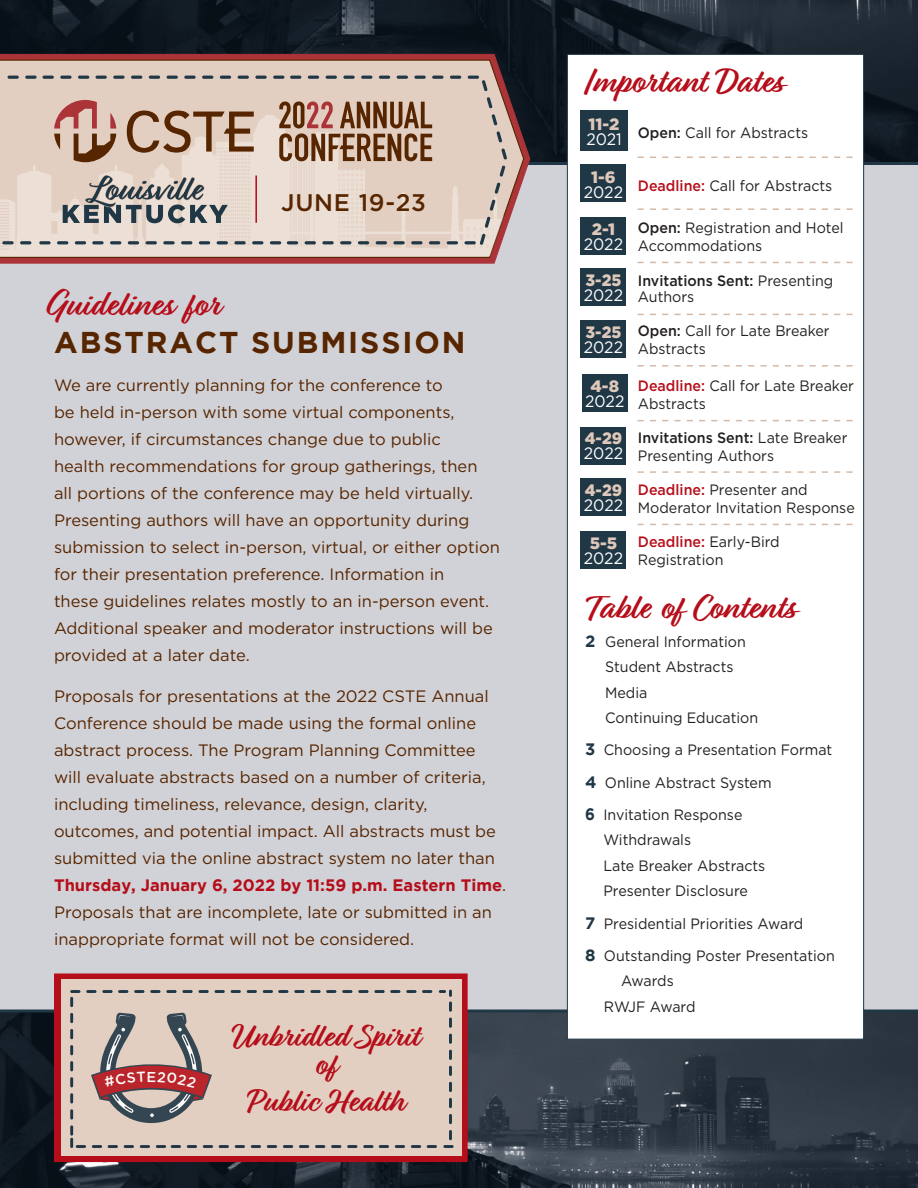
<style>
.page{position:relative;width:918px;height:1188px;background:#fff}
.page>*{position:absolute;margin:0;border:0;box-sizing:border-box;transform-origin:0 0}
.t1{font:700 36px "Relation";color:#b50e1a}
.t2{font:700 33px/37.5px "Relation Two";color:#b50e1a;text-align:center}
.t3{font:700 30px "Gotham";letter-spacing:.065em;color:#572500}
.t4{font:500 24px "Gotham";letter-spacing:.03em;color:#572500}
.t5{font:16.5px/27px "Gotham";color:#572500}
.t6{font:900 16.5px/15px "Gotham";color:#dec8ba;scale:.95 1}
.t7{font:16.5px/15px "Gotham";color:#fff;text-align:center;scale:.95 1}
.t8{font:900 16.5px/15px "Gotham";color:#dec8ba}
.t9{font:15px/25.5px "Gotham";color:#231f20;scale:.95 1}
.t10{font:15px "Gotham";letter-spacing:-.02em;color:#231f20;scale:.95 1}
.s1{font-weight:700;color:#b50e1a}
.s2{font-weight:400;color:#fff}
.s3{font-weight:500}
.s4{font-weight:900;color:#dec8ba}
.s5{font-weight:500;color:#b50e1a}
.s6{font-weight:700;font-size:16.5px;color:#203746}
</style>
<div class="page">
<img style="left:0;top:1012px;width:918px;height:176px">
<img style="left:0;top:0;width:918px;height:162px">
<div style="left:0;top:162px;width:918px;height:850px;background:#d1d2d7"></div>
<svg style="left:0;top:54px;width:531px;height:210px"></svg>
<svg style="left:0;top:59px;width:525px;height:200px"></svg>
<svg style="left:0;top:115px;width:524px;height:142px"></svg>
<svg style="left:487px;top:97px;width:5px;height:11px"></svg>
<svg style="left:485px;top:217px;width:5px;height:11px"></svg>
<svg style="left:490px;top:200px;width:5px;height:11px"></svg>
<svg style="left:492px;top:114px;width:15px;height:80px"></svg>
<svg style="left:358px;top:241px;width:11px;height:3px"></svg>
<svg style="left:429px;top:241px;width:11px;height:3px"></svg>
<svg style="left:376px;top:241px;width:11px;height:3px"></svg>
<svg style="left:411px;top:241px;width:12px;height:3px"></svg>
<svg style="left:393px;top:241px;width:12px;height:3px"></svg>
<svg style="left:340px;top:241px;width:11px;height:3px"></svg>
<svg style="left:287px;top:241px;width:11px;height:3px"></svg>
<svg style="left:305px;top:241px;width:11px;height:3px"></svg>
<svg style="left:322px;top:241px;width:12px;height:3px"></svg>
<svg style="left:447px;top:241px;width:11px;height:3px"></svg>
<svg style="left:464px;top:234px;width:21px;height:11px"></svg>
<svg style="left:163px;top:241px;width:12px;height:3px"></svg>
<svg style="left:234px;top:241px;width:12px;height:3px"></svg>
<svg style="left:181px;top:241px;width:11px;height:3px"></svg>
<svg style="left:217px;top:241px;width:11px;height:3px"></svg>
<svg style="left:199px;top:241px;width:11px;height:3px"></svg>
<svg style="left:146px;top:241px;width:11px;height:3px"></svg>
<svg style="left:92px;top:241px;width:12px;height:3px"></svg>
<svg style="left:110px;top:241px;width:11px;height:3px"></svg>
<svg style="left:128px;top:241px;width:11px;height:3px"></svg>
<svg style="left:252px;top:241px;width:11px;height:3px"></svg>
<svg style="left:270px;top:241px;width:11px;height:3px"></svg>
<svg style="left:39px;top:241px;width:12px;height:3px"></svg>
<svg style="left:57px;top:241px;width:11px;height:3px"></svg>
<svg style="left:75px;top:241px;width:11px;height:3px"></svg>
<svg style="left:290px;top:76px;width:11px;height:3px"></svg>
<svg style="left:308px;top:76px;width:11px;height:3px"></svg>
<svg style="left:361px;top:76px;width:11px;height:3px"></svg>
<svg style="left:450px;top:76px;width:11px;height:3px"></svg>
<svg style="left:432px;top:76px;width:11px;height:3px"></svg>
<svg style="left:468px;top:76px;width:19px;height:15px"></svg>
<svg style="left:414px;top:76px;width:12px;height:3px"></svg>
<svg style="left:326px;top:76px;width:11px;height:3px"></svg>
<svg style="left:397px;top:76px;width:11px;height:3px"></svg>
<svg style="left:343px;top:76px;width:12px;height:3px"></svg>
<svg style="left:379px;top:76px;width:11px;height:3px"></svg>
<svg style="left:96px;top:76px;width:11px;height:3px"></svg>
<svg style="left:113px;top:76px;width:12px;height:3px"></svg>
<svg style="left:167px;top:76px;width:11px;height:3px"></svg>
<svg style="left:255px;top:76px;width:12px;height:3px"></svg>
<svg style="left:238px;top:76px;width:11px;height:3px"></svg>
<svg style="left:273px;top:76px;width:11px;height:3px"></svg>
<svg style="left:220px;top:76px;width:11px;height:3px"></svg>
<svg style="left:131px;top:76px;width:11px;height:3px"></svg>
<svg style="left:202px;top:76px;width:11px;height:3px"></svg>
<svg style="left:149px;top:76px;width:11px;height:3px"></svg>
<svg style="left:184px;top:76px;width:12px;height:3px"></svg>
<svg style="left:60px;top:76px;width:12px;height:3px"></svg>
<svg style="left:43px;top:76px;width:11px;height:3px"></svg>
<svg style="left:78px;top:76px;width:11px;height:3px"></svg>
<svg style="left:8px;top:76px;width:11px;height:3px"></svg>
<svg style="left:25px;top:76px;width:12px;height:3px"></svg>
<svg style="left:2px;top:241px;width:12px;height:3px"></svg>
<svg style="left:20px;top:241px;width:11px;height:3px"></svg>
<svg style="left:127px;top:111px;width:127px;height:42px"></svg>
<svg style="left:54px;top:100px;width:62px;height:62px"></svg>
<svg style="left:279px;top:101px;width:153px;height:60px"></svg>
<svg style="left:63px;top:175px;width:165px;height:48px"></svg>
<hr style="left:255px;top:176px;width:2px;height:47px;background:#b50e1a">
<div style="left:567px;top:54px;width:297px;height:986px;background:#fff;border:1px solid #203746"></div>
<div style="left:581px;top:111px;width:47px;height:40px;background:#203746"></div>
<div style="left:580px;top:165px;width:46px;height:37px;background:#203746"></div>
<div style="left:580px;top:217px;width:46px;height:37px;background:#203746"></div>
<div style="left:581px;top:268px;width:45px;height:38px;background:#203746"></div>
<div style="left:581px;top:321px;width:45px;height:37px;background:#203746"></div>
<div style="left:582px;top:375px;width:46px;height:37px;background:#203746"></div>
<div style="left:580px;top:427px;width:46px;height:37px;background:#203746"></div>
<div style="left:580px;top:478px;width:46px;height:38px;background:#203746"></div>
<div style="left:580px;top:531px;width:46px;height:38px;background:#203746"></div>
<svg style="left:638px;top:157px;width:215px;height:1px"></svg>
<svg style="left:638px;top:208px;width:215px;height:2px"></svg>
<svg style="left:638px;top:262px;width:215px;height:1px"></svg>
<svg style="left:638px;top:314px;width:215px;height:1px"></svg>
<svg style="left:638px;top:365px;width:215px;height:2px"></svg>
<svg style="left:638px;top:420px;width:215px;height:1px"></svg>
<svg style="left:638px;top:471px;width:215px;height:2px"></svg>
<svg style="left:638px;top:524px;width:215px;height:1px"></svg>
<div style="left:54px;top:973px;width:414px;height:189px;background:#b50e1a"></div>
<div style="left:61px;top:980px;width:400px;height:176px;background:#e2cfc1"></div>
<svg style="left:70px;top:990px;width:384px;height:158px"></svg>
<p class="t1" style="left:47px;top:283px;width:173px">Guidelines for</p>
<p class="t4" style="left:281px;top:187px;width:146px">JUNE 19-23</p>
<p class="t3" style="left:54px;top:325px;width:413px">ABSTRACT SUBMISSION</p>
<p class="t5" style="left:54px;top:372px;width:448px">We are currently planning for the conference to<br>be held in-person with some virtual components, however, if circumstances change due to public<br>health recommendations for group gatherings, then<br>all portions of the conference may be held virtually.<br>Presenting authors will have an opportunity during submission to select in-person, virtual, or either option for their presentation preference. Information in<br>these guidelines relates mostly to an in-person event.<br>Additional speaker and moderator instructions will be provided at a later date.</p>
<p class="t5" style="left:54px;top:682px;width:454px">Proposals for presentations at the 2022 CSTE Annual Conference should be made using the formal online abstract process. The Program Planning Committee will evaluate abstracts based on a number of criteria, including timeliness, relevance, design, clarity, outcomes, and potential impact. All abstracts must be submitted via the online abstract system no later than <span class="s1">Thursday, January 6, 2022 by 11:59 p.m. Eastern Time</span>.<br>Proposals that are incomplete, late or submitted in an inappropriate format will not be considered.</p>
<p class="t2" style="left:233px;top:1020px;width:186px">Unbridled Spirit</p>
<p class="t2" style="left:247px;top:1048px;width:158px">of<br>Public Health</p>
<p class="t1" style="left:585px;top:60px;width:199px">Important Dates</p>
<p class="t8" style="left:586px;top:116px;width:37px">11-2<br><span class="s2">2021</span></p>
<p class="t9" style="left:638px;top:120px;width:181px"><span class="s3">Open:</span> Call for Abstracts</p>
<p class="t7" style="left:584px;top:169px;width:43px"><span class="s4">1-6<br></span>2022</p>
<p class="t9" style="left:638px;top:173px;width:206px"><span class="s5">Deadline:</span> Call for Abstracts</p>
<p class="t7" style="left:584px;top:221px;width:43px"><span class="s4">2-1<br></span>2022</p>
<p class="t9" style="left:638px;top:218px;width:218px;line-height:18px"><span class="s3">Open:</span> Registration and Hotel<br>Accommodations</p>
<p class="t6" style="left:584px;top:272px;width:43px">3-25<br><span class="s2">2022</span></p>
<p class="t9" style="left:638px;top:272px;width:207px;line-height:16.5px"><span class="s3">Invitations Sent:</span> Presenting<br>Authors</p>
<p class="t6" style="left:584px;top:324px;width:43px">3-25<br><span class="s2">2022</span></p>
<p class="t9" style="left:638px;top:321px;width:203px;line-height:18px"><span class="s3">Open:</span> Call for Late Breaker<br>Abstracts</p>
<p class="t7" style="left:585px;top:378px;width:43px"><span class="s4">4-8<br></span>2022</p>
<p class="t9" style="left:638px;top:377px;width:229px;line-height:18px"><span class="s5">Deadline:</span> Call for Late Breaker<br>Abstracts</p>
<p class="t6" style="left:584px;top:431px;width:43px">4-29<br><span class="s2">2022</span></p>
<p class="t9" style="left:638px;top:429px;width:222px;line-height:18px"><span class="s3">Invitations Sent:</span> Late Breaker<br>Presenting Authors</p>
<p class="t6" style="left:584px;top:483px;width:43px">4-29<br><span class="s2">2022</span></p>
<p class="t9" style="left:638px;top:481px;width:230px;line-height:18px"><span class="s5">Deadline:</span> Presenter and<br>Moderator Invitation Response</p>
<p class="t7" style="left:584px;top:535px;width:43px"><span class="s4">5-5<br></span>2022</p>
<p class="t9" style="left:638px;top:532px;width:151px;line-height:18px"><span class="s5">Deadline:</span> Early-Bird<br>Registration</p>
<p class="t1" style="left:585px;top:587px;width:211px">Table of Contents</p>
<p class="t9" style="left:605px;top:628px;width:163px;text-indent:-20px"><span class="s6">2</span> General Information<br>Student Abstracts<br>Media<br>Continuing Education</p>
<p class="t9" style="left:585px;top:737px;width:262px"><span class="s6">3</span> Choosing a Presentation Format</p>
<p class="t9" style="left:585px;top:769px;width:198px"><span class="s6">4</span> Online Abstract System</p>
<p class="t9" style="left:603px;top:801px;width:172px;text-indent:-18px"><span class="s6">6</span> Invitation Response<br>Withdrawals<br>Late Breaker Abstracts<br>Presenter Disclosure</p>
<p class="t9" style="left:585px;top:910px;width:231px"><span class="s6">7</span> Presidential Priorities Award</p>
<p class="t9" style="left:585px;top:942px;width:264px"><span class="s6">8</span> Outstanding Poster Presentation</p>
<p class="t9" style="left:621px;top:968px;width:57px">Awards</p>
<p class="t10" style="left:604px;top:997px;width:98px">RWJF Award</p>
</div>
